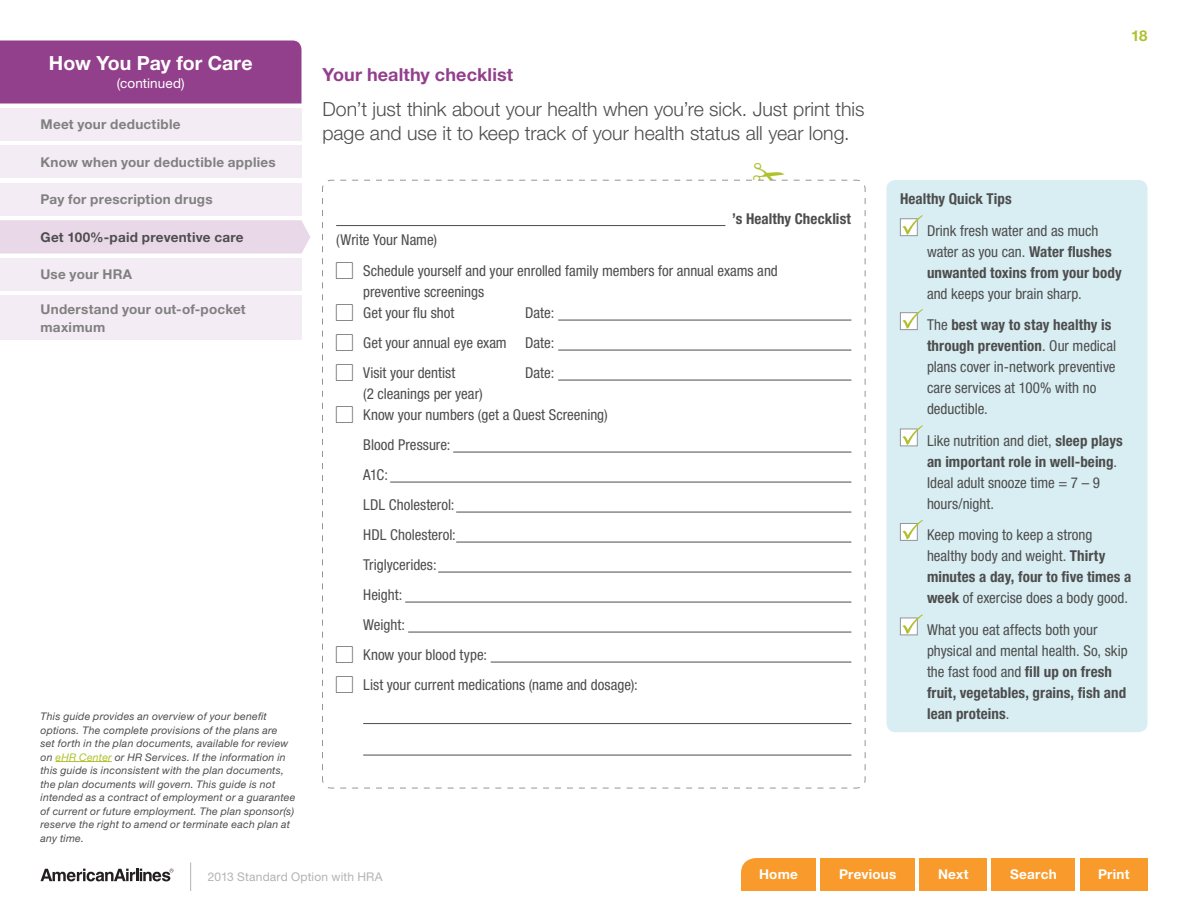
<style>
.page{position:relative;width:1188px;height:918px;background:#fff}
.page>*{position:absolute;margin:0;border:0;box-sizing:border-box;transform-origin:0 0}
.t1{font:300 19.5px/24px "Helvetica Neue LT Std";letter-spacing:-.005em;color:#4d4d4d}
.t2{font:700 19.5px "Helvetica Neue LT Std";letter-spacing:-.005em;color:#fff}
.t3{font:700 18px "Helvetica Neue LT Std";letter-spacing:.005em;color:#923f8c}
.t4{font:condensed 15px/21px "Helvetica Neue LT Std";color:#4d4d4d}
.t5{font:700 condensed 15px "Helvetica Neue LT Std";letter-spacing:.005em;color:#4d4d4d}
.t6{font:700 15px "Helvetica Neue LT Std";color:#b1c02d}
.t7{font:700 13.5px/18px "Helvetica Neue LT Std";letter-spacing:.02em;color:#808080}
.t8{font:700 13.5px "Helvetica Neue LT Std";letter-spacing:.02em;color:#fff}
.t9{font:700 13.5px "Helvetica Neue LT Std";letter-spacing:.02em;color:#4d4d4d}
.t10{font:13.5px "Helvetica Neue LT Std";letter-spacing:.01em;color:#fff}
.t11{font:12px "Helvetica Neue LT Std";letter-spacing:.015em;color:#b3b3b3}
.t12{font:italic 10.5px/13.5px "Helvetica Neue LT Std";letter-spacing:.02em;color:#4d4d4d}
.s1{color:#b1c02d}
.s2{font-family:"Carta Std";font-stretch:normal;font-size:21px}
.s3{font-weight:700}
</style>
<div class="page">
<div style="left:920px;top:858px;width:67px;height:33px;background:#f99b2c"></div>
<div style="left:741px;top:858px;width:75px;height:33px;background:#f99b2c"></div>
<div style="left:820px;top:858px;width:95px;height:33px;background:#f99b2c"></div>
<div style="left:1080px;top:858px;width:68px;height:33px;background:#f99b2c"></div>
<div style="left:992px;top:858px;width:84px;height:33px;background:#f99b2c"></div>
<div style="left:0;top:40px;width:302px;height:64px;background:#923f8c"></div>
<div style="left:0;top:108px;width:302px;height:33px;background:#f4ecf4"></div>
<div style="left:0;top:183px;width:302px;height:33px;background:#f4ecf4"></div>
<div style="left:0;top:258px;width:302px;height:33px;background:#f4ecf4"></div>
<div style="left:0;top:296px;width:302px;height:44px;background:#f4ecf4"></div>
<div style="left:0;top:146px;width:302px;height:32px;background:#f4ecf4"></div>
<div style="left:0;top:220px;width:310px;height:34px;background:#e9d8e8"></div>
<svg style="left:41px;top:869px;width:132px;height:12px"></svg>
<svg style="left:190px;top:862px;width:1px;height:29px"></svg>
<hr style="left:56px;top:761px;width:56px;height:1px;background:#b1c02d">
<div style="left:886px;top:180px;width:262px;height:552px;background:#d9eef3;border-radius:9px"></div>
<svg style="left:340px;top:788px;width:508px;height:1px"></svg>
<svg style="left:865px;top:198px;width:1px;height:572px"></svg>
<svg style="left:322px;top:180px;width:543px;height:608px"></svg>
<svg style="left:900px;top:429px;width:18px;height:17px"></svg>
<svg style="left:902px;top:425px;width:21px;height:20px"></svg>
<svg style="left:900px;top:523px;width:18px;height:18px"></svg>
<svg style="left:902px;top:520px;width:21px;height:20px"></svg>
<svg style="left:900px;top:618px;width:18px;height:17px"></svg>
<svg style="left:902px;top:614px;width:21px;height:20px"></svg>
<svg style="left:900px;top:312px;width:18px;height:18px"></svg>
<svg style="left:902px;top:309px;width:21px;height:20px"></svg>
<svg style="left:900px;top:218px;width:18px;height:18px"></svg>
<svg style="left:902px;top:215px;width:21px;height:20px"></svg>
<svg style="left:337px;top:179px;width:510px;height:3px"></svg>
<h1 class="t2" style="left:49px;top:51px;width:205px">How You Pay for Care</h1>
<p class="t10" style="left:117px;top:75px;width:69px">(continued)</p>
<p class="t7" style="left:40px;top:115px;width:142px">Meet your deductible</p>
<p class="t7" style="left:40px;top:153px;width:237px">Know when your deductible applies</p>
<p class="t7" style="left:40px;top:190px;width:174px">Pay for prescription drugs</p>
<p class="t9" style="left:40px;top:229px;width:205px">Get 100%-paid preventive care</p>
<p class="t7" style="left:40px;top:265px;width:93px">Use your HRA</p>
<p class="t7" style="left:40px;top:300px;width:207px">Understand your out-of-pocket maximum</p>
<p class="t12" style="left:40px;top:709px;width:256px">This guide provides an overview of your benefit options. The complete provisions of the plans are<br>set forth in the plan documents, available for review on <span class="s1">eHR Center</span> or HR Services. If the information in this guide is inconsistent with the plan documents, the plan documents will govern. This guide is not intended as a contract of employment or a guarantee of current or future employment. The plan sponsor(s) reserve the right to amend or terminate each plan at any time.</p>
<p class="t3" style="left:322px;top:63px;width:192px">Your healthy checklist</p>
<h1 class="t1" style="left:322px;top:96px;width:543px">Don’t just think about your health when you’re sick. Just print this page and use it to keep track of your health status all year long.</h1>
<p class="t5" style="left:732px;top:209px;width:120px">’s Healthy Checklist</p>
<p class="t4" style="left:336px;top:229px;width:102px">(Write Your Name)</p>
<p class="t4" style="left:363px;top:260px;width:416px;text-indent:-27px"><span class="s2">•</span> Schedule yourself and your enrolled family members for annual exams and preventive screenings</p>
<p class="t4" style="left:336px;top:302px;width:120px"><span class="s2">•</span> Get your flu shot</p>
<p class="t4" style="left:525px;top:302px;width:31px">Date:</p>
<p class="t4" style="left:336px;top:332px;width:220px"><span class="s2">•</span> Get your annual eye exam Date:</p>
<p class="t4" style="left:336px;top:362px;width:121px"><span class="s2">•</span> Visit your dentist</p>
<p class="t4" style="left:525px;top:362px;width:31px">Date:</p>
<p class="t4" style="left:363px;top:383px;width:121px">(2 cleanings per year)</p>
<p class="t4" style="left:363px;top:400px;width:246px;line-height:30px;text-indent:-27px"><span class="s2">•</span> Know your numbers (get a Quest Screening)<br>Blood Pressure:<br>A1C:<br>LDL Cholesterol:<br>HDL Cholesterol:<br>Triglycerides:<br>Height:<br>Weight:</p>
<p class="t4" style="left:336px;top:644px;width:152px"><span class="s2">•</span> Know your blood type:</p>
<p class="t4" style="left:336px;top:674px;width:303px"><span class="s2">•</span> List your current medications (name and dosage):</p>
<p class="t6" style="left:1131px;top:26px;width:18px">18</p>
<p class="t5" style="left:900px;top:190px;width:113px">Healthy Quick Tips</p>
<p class="t4" style="left:927px;top:220px;width:196px">Drink fresh water and as much water as you can. <span class="s3">Water flushes unwanted toxins from your body</span></p>
<p class="t4" style="left:927px;top:278px;width:186px;line-height:31.5px">and keeps your brain sharp.<br>The <span class="s3">best way to stay healthy is</span></p>
<p class="t4" style="left:927px;top:335px;width:191px"><span class="s3">through prevention</span>. Our medical plans cover in-network preventive care services at 100% with no deductible.</p>
<p class="t4" style="left:927px;top:430px;width:197px">Like nutrition and diet, <span class="s3">sleep plays an important role in well-being</span>.<br>Ideal adult snooze time = 7 – 9 hours/night.</p>
<p class="t4" style="left:927px;top:524px;width:206px">Keep moving to keep a strong healthy body and weight. <span class="s3">Thirty minutes a day, four to five times a week</span> of exercise does a body good.</p>
<p class="t4" style="left:927px;top:619px;width:202px">What you eat affects both your physical and mental health. So, skip the fast food and <span class="s3">fill up on fresh fruit, vegetables, grains, fish and lean proteins</span>.</p>
<p class="t11" style="left:208px;top:870px;width:176px">2013 Standard Option with HRA</p>
<p class="t8" style="left:759px;top:866px;width:40px">Home</p>
<p class="t8" style="left:839px;top:866px;width:59px">Previous</p>
<p class="t8" style="left:938px;top:866px;width:32px">Next</p>
<p class="t8" style="left:1010px;top:866px;width:48px">Search</p>
<p class="t8" style="left:1098px;top:866px;width:33px">Print</p>
</div>
